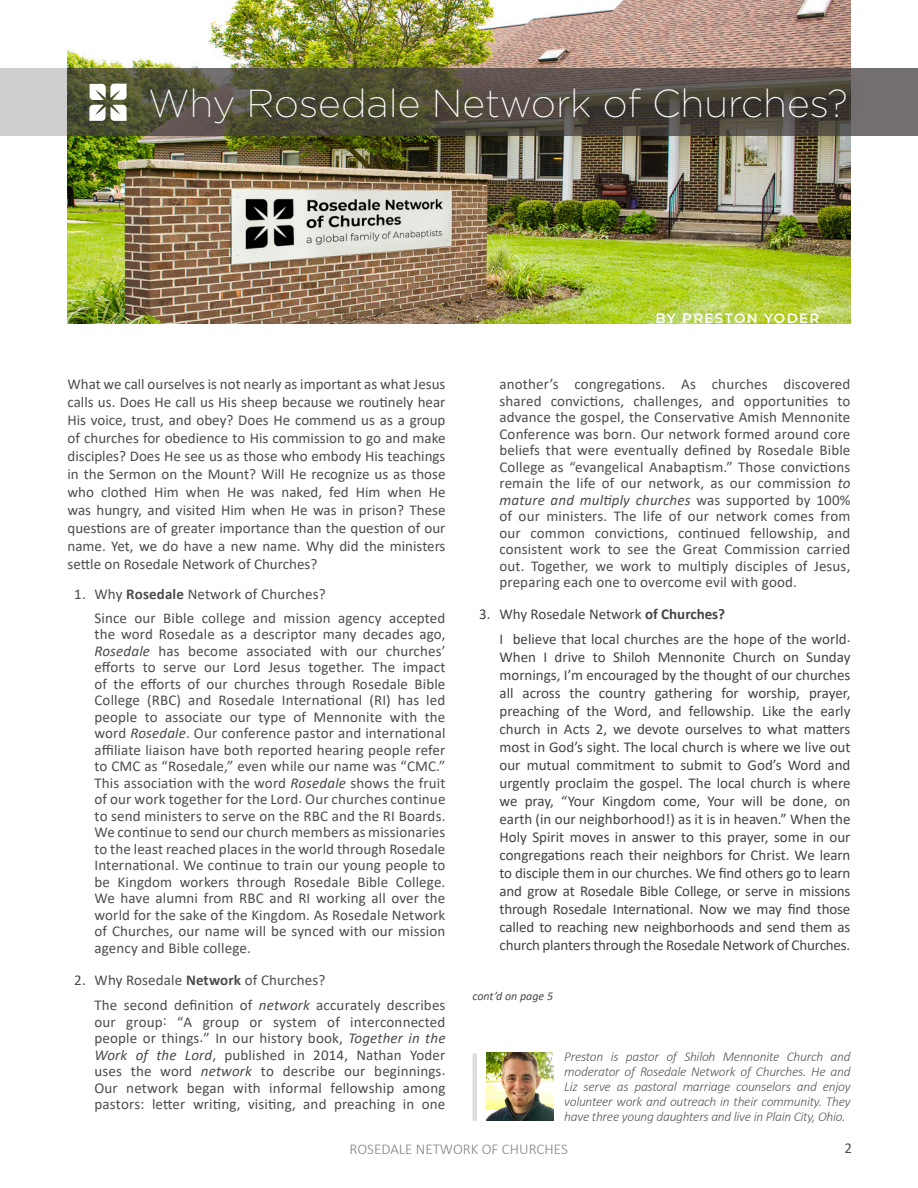
<style>
.page{position:relative;width:918px;height:1188px;background:#fff}
.page>*{position:absolute;margin:0;border:0;box-sizing:border-box;transform-origin:0 0}
.Secondary_Page_Title{font:200 39px "Gotham";color:#fff}
.Numbered_Paragraph{font:15px/16.5px "Calibri";letter-spacing:.01em;color:#4b4c4d;text-align:justify}
.Body{font:15px/18px "Calibri";letter-spacing:-.01em;color:#434343;text-align:justify}
.Body-2{font:15px/18px "Calibri";color:#4b4c4d;text-align:justify}
.Body-3{font:300 15px "Calibri";color:#808285}
.Bio{font:italic 300 13.5px/15px "Calibri";letter-spacing:-.02em;color:#57585a;text-align:justify}
.By__Name_Secondary{font:600 13.5px "Montserrat";letter-spacing:.1em;color:#fff}
.Cont_d_from{font:italic 12px "Calibri";color:#4b4c4d}
.s1{font-style:italic}
.s2{font-weight:700}
</style>
<div class="page">
<img style="left:68px;top:0;width:782px;height:324px">
<div style="left:472px;top:1053px;width:5px;height:68px;background:#dedddd"></div>
<img style="left:486px;top:1053px;width:68px;height:67px">
<div style="left:0;top:69px;width:68px;height:67px;background:#d0cecf"></div>
<svg style="left:68px;top:69px;width:850px;height:67px;background:#626254"></svg>
<svg style="left:130px;top:67px;width:737px;height:77px;background:#555040"></svg>
<svg style="left:89px;top:84px;width:38px;height:37px"></svg>
<p class="Secondary_Page_Title" style="left:148px;top:82px;width:701px">Why Rosedale Network of Churches?</p>
<p class="By__Name_Secondary" style="left:656px;top:308px;width:165px">BY PRESTON YODER</p>
<p class="Numbered_Paragraph" style="left:500px;top:376px;width:353px">another’s congregations. As churches discovered shared convictions, challenges, and opportunities to advance the gospel, the Conservative Amish Mennonite Conference was born. Our network formed around core beliefs that were eventually defined by Rosedale Bible College as “evangelical Anabaptism.” Those convictions remain the life of our network, as our commission <span class="s1">to mature and multiply churches</span> was supported by 100% of our ministers. The life of our network comes from our common convictions, continued fellowship, and consistent work to see the Great Commission carried out. Together, we work to multiply disciples of Jesus, preparing each one to overcome evil with good.</p>
<p class="Body" style="left:479px;top:604px;width:247px">3. Why Rosedale Network <span class="s2">of Churches?</span></p>
<p class="Body" style="left:500px;top:629px;width:353px">I believe that local churches are the hope of the world.<br>When I drive to Shiloh Mennonite Church on Sunday mornings, I’m encouraged by the thought of our churches all across the country gathering for worship, prayer, preaching of the Word, and fellowship. Like the early church in Acts 2, we devote ourselves to what matters most in God’s sight. The local church is where we live out our mutual commitment to submit to God’s Word and urgently proclaim the gospel. The local church is where we pray, “Your Kingdom come, Your will be done, on earth (in our neighborhood!) as it is in heaven.” When the Holy Spirit moves in answer to this prayer, some in our congregations reach their neighbors for Christ. We learn to disciple them in our churches. We find others go to learn and grow at Rosedale Bible College, or serve in missions through Rosedale International. Now we may find those called to reaching new neighborhoods and send them as church planters through the Rosedale Network of Churches.</p>
<p class="Cont_d_from" style="left:472px;top:988px;width:82px">cont’d on page 5</p>
<p class="Body-2" style="left:68px;top:375px;width:380px">What we call ourselves is not nearly as important as what Jesus calls us. Does He call us His sheep because we routinely hear His voice, trust, and obey? Does He commend us as a group of churches for obedience to His commission to go and make disciples? Does He see us as those who embody His teachings in the Sermon on the Mount? Will He recognize us as those who clothed Him when He was naked, fed Him when He was hungry, and visited Him when He was in prison? These questions are of greater importance than the question of our name. Yet, we do have a new name. Why did the ministers settle on Rosedale Network of Churches?</p>
<p class="Numbered_Paragraph" style="left:74px;top:586px;width:253px">1. Why <span class="s2">Rosedale</span> Network of Churches?</p>
<p class="Numbered_Paragraph" style="left:94px;top:609px;width:352px">Since our Bible college and mission agency accepted the word Rosedale as a descriptor many decades ago, <span class="s1">Rosedale</span> has become associated with our churches’ efforts to serve our Lord Jesus together. The impact of the efforts of our churches through Rosedale Bible College (RBC) and Rosedale International (RI) has led people to associate our type of Mennonite with the word <span class="s1">Rosedale</span>. Our conference pastor and international affiliate liaison have both reported hearing people refer to CMC as “Rosedale,” even while our name was “CMC.” This association with the word <span class="s1">Rosedale</span> shows the fruit of our work together for the Lord. Our churches continue to send ministers to serve on the RBC and the RI Boards.<br>We continue to send our church members as missionaries to the least reached places in the world through Rosedale International. We continue to train our young people to be Kingdom workers through Rosedale Bible College.<br>We have alumni from RBC and RI working all over the world for the sake of the Kingdom. As Rosedale Network of Churches, our name will be synced with our mission agency and Bible college.</p>
<p class="Numbered_Paragraph" style="left:74px;top:971px;width:253px">2. Why Rosedale <span class="s2">Network</span> of Churches?</p>
<p class="Numbered_Paragraph" style="left:94px;top:996px;width:353px">The second definition of <span class="s1">network</span> accurately describes our group: “A group or system of interconnected people or things.” In our history book, <span class="s1">Together in the Work of the Lord</span>, published in 2014, Nathan Yoder uses the word <span class="s1">network</span> to describe our beginnings.<br>Our network began with informal fellowship among pastors: letter writing, visiting, and preaching in one</p>
<p class="Bio" style="left:564px;top:1049px;width:288px">Preston is pastor of Shiloh Mennonite Church and moderator of Rosedale Network of Churches. He and Liz serve as pastoral marriage counselors and enjoy volunteer work and outreach in their community. They have three young daughters and live in Plain City, Ohio.</p>
<p class="Body-3" style="left:350px;top:1140px;width:220px">ROSEDALE NETWORK OF CHURCHES</p>
<p class="Numbered_Paragraph" style="left:845px;top:1140px;width:9px">2</p>
</div>
